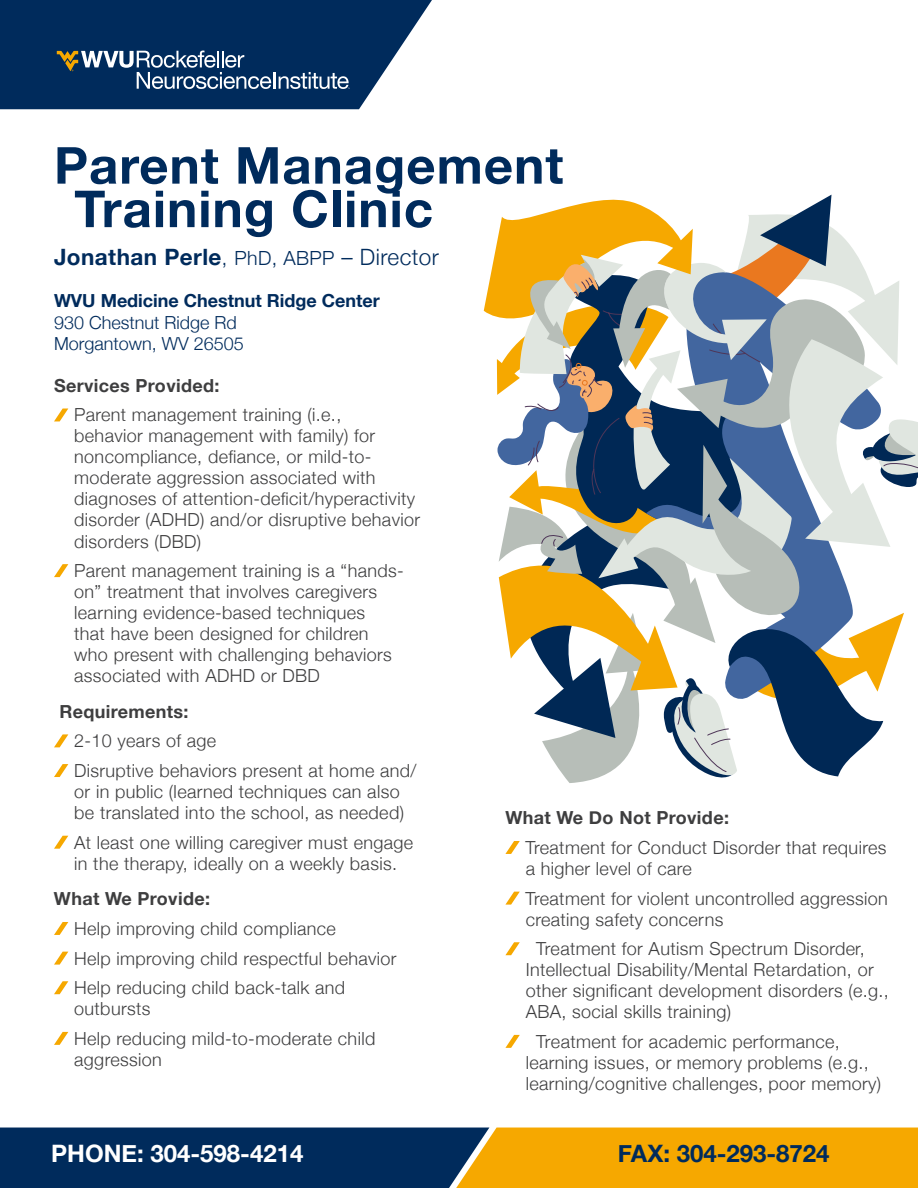
<style>
.page{position:relative;width:918px;height:1188px;background:#fff}
.page>*{position:absolute;margin:0;border:0;box-sizing:border-box;transform-origin:0 0}
.Paragraph_Style_1{font:700 51px/43.5px "Helvetica Neue";letter-spacing:.02em;color:#002b5c}
.t1{font:700 24px "Helvetica Neue";color:#fff}
.t2{font:700 24px "Helvetica Neue";color:#002b5c}
.Paragraph_Style_1-2{font:700 22.5px "Helvetica Neue";letter-spacing:.02em;color:#002b5c}
.List{font:300 18px/21px "Helvetica Neue";letter-spacing:.02em;color:#3e3e3f}
.Paragraph_Style_2{font:300 18px/21.6px "Helvetica Neue";color:#002b5c}
.bold{font:700 18px "Helvetica Neue";letter-spacing:.02em;color:#3e3e3f}
.List-2{font:700 18px "Helvetica Neue";letter-spacing:.02em;color:#3e3e3f}
.s1{font-weight:300;font-size:19.5px}
.s2{font-weight:300}
.s3{font-weight:700}
</style>
<div class="page">
<svg style="left:484px;top:194px;width:434px;height:589px"></svg>
<svg style="left:0;top:0;width:432px;height:109px;background:#1b416d"></svg>
<svg style="left:0;top:1128px;width:918px;height:60px;background:#786831"></svg>
<svg style="left:54px;top:409px;width:14px;height:12px"></svg>
<svg style="left:54px;top:564px;width:14px;height:13px"></svg>
<svg style="left:54px;top:734px;width:14px;height:13px"></svg>
<svg style="left:54px;top:764px;width:14px;height:13px"></svg>
<svg style="left:54px;top:836px;width:14px;height:13px"></svg>
<svg style="left:54px;top:922px;width:14px;height:13px"></svg>
<svg style="left:54px;top:952px;width:14px;height:13px"></svg>
<svg style="left:54px;top:981px;width:14px;height:13px"></svg>
<svg style="left:54px;top:1032px;width:14px;height:13px"></svg>
<svg style="left:57px;top:51px;width:293px;height:38px;background:#38587b"></svg>
<svg style="left:505px;top:841px;width:15px;height:13px"></svg>
<svg style="left:505px;top:892px;width:15px;height:13px"></svg>
<svg style="left:505px;top:942px;width:15px;height:13px"></svg>
<svg style="left:505px;top:1035px;width:15px;height:13px"></svg>
<p class="Paragraph_Style_1" style="left:74px;top:145px;width:491px;text-indent:-20px">Parent Management<br>Training Clinic</p>
<p class="Paragraph_Style_1-2" style="left:54px;top:239px;width:386px">Jonathan Perle<span class="s1">, PhD, ABPP</span> <span class="s2">– Director</span></p>
<p class="Paragraph_Style_2" style="left:54px;top:288px;width:327px"><span class="s3">WVU Medicine Chestnut Ridge Center<br></span>930 Chestnut Ridge Rd<br>Morgantown, WV 26505</p>
<p class="bold" style="left:54px;top:371px;width:167px">Services Provided:</p>
<p class="List" style="left:74px;top:403px;width:348px">Parent management training (i.e.,<br>behavior management with family) for noncompliance, defiance, or mild-to&shy;moderate aggression associated with diagnoses of attention-deficit/hyperactivity disorder (ADHD) and/or disruptive behavior disorders (DBD)</p>
<p class="List" style="left:74px;top:559px;width:331px">Parent management training is a “hands&shy;on” treatment that involves caregivers learning evidence-based techniques<br>that have been designed for children who present with challenging behaviors associated with ADHD or DBD</p>
<p class="List-2" style="left:59px;top:697px;width:131px">Requirements:</p>
<p class="List" style="left:74px;top:729px;width:144px">2-10 years of age</p>
<p class="List" style="left:74px;top:759px;width:344px">Disruptive behaviors present at home and/ or in public (learned techniques can also be translated into the school, as needed)</p>
<p class="List" style="left:74px;top:830px;width:341px">At least one willing caregiver must engage in the therapy, ideally on a weekly basis.</p>
<p class="bold" style="left:54px;top:885px;width:158px">What We Provide:</p>
<p class="List" style="left:74px;top:917px;width:263px">Help improving child compliance</p>
<p class="List" style="left:74px;top:946px;width:324px">Help improving child respectful behavior</p>
<p class="List" style="left:74px;top:976px;width:273px">Help reducing child back-talk and outbursts</p>
<p class="List" style="left:74px;top:1027px;width:303px">Help reducing mild-to-moderate child aggression</p>
<p class="bold" style="left:505px;top:804px;width:225px">What We Do Not Provide:</p>
<p class="List" style="left:526px;top:836px;width:362px">Treatment for Conduct Disorder that requires a higher level of care</p>
<p class="List" style="left:526px;top:886px;width:364px">Treatment for violent uncontrolled aggression</p>
<p class="List" style="left:536px;top:903px;width:330px;line-height:29.7px;text-indent:-11px">creating safety concerns<br>Treatment for Autism Spectrum Disorder,</p>
<p class="List" style="left:526px;top:958px;width:365px">Intellectual Disability/Mental Retardation, or other significant development disorders (e.g.,<br>ABA, social skills training)</p>
<p class="List" style="left:526px;top:1030px;width:357px;text-indent:11px">Treatment for academic performance, learning issues, or memory problems (e.g., learning/cognitive challenges, poor memory)</p>
<p class="t1" style="left:51px;top:1135px;width:254px">PHONE: 304-598-4214</p>
<p class="t2" style="left:618px;top:1135px;width:213px">FAX: 304-293-8724</p>
</div>
